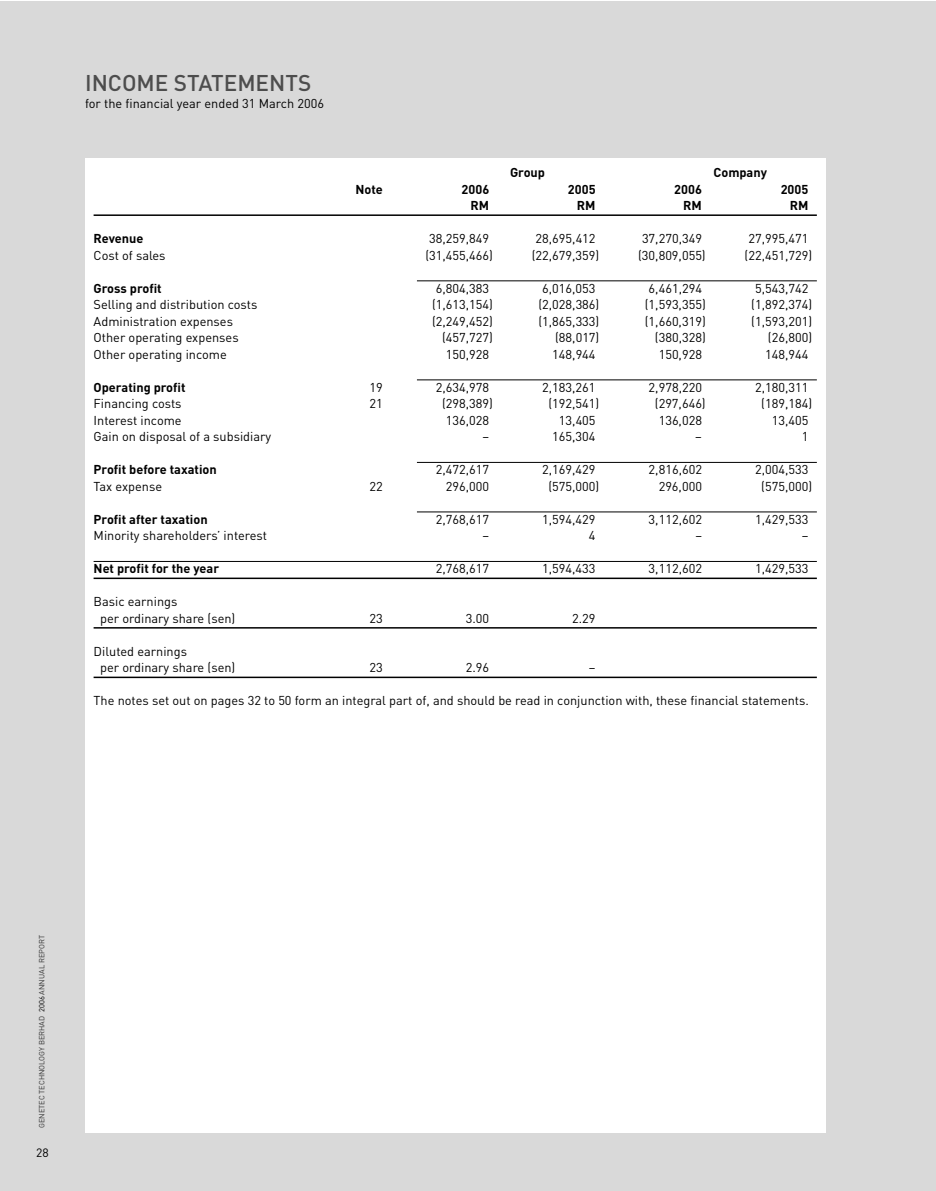
<style>
.page{position:relative;width:936px;height:1191px;background:#fff}
.page>*{position:absolute;margin:0;border:0;box-sizing:border-box;transform-origin:0 0}
.t1{font:500 22.5px "DIN";color:#4d4d4d}
.t2{font:12.75px/16.5px "DIN";color:#000}
.t3{font:700 12.75px "DIN";color:#000}
.t4{font:12px "DIN";color:#000}
.t5{font:7.5px "DIN";color:#333}
.s1{color:#000}
</style>
<div class="page">
<div style="left:0;top:1px;width:935px;height:1190px;background:#d9d9d9"></div>
<div style="left:85px;top:158px;width:740px;height:974px;background:#fff"></div>
<hr style="left:94px;top:214px;width:722px;height:2px;background:#000">
<hr style="left:417px;top:280px;width:399px;height:1px;background:#000">
<hr style="left:417px;top:379px;width:399px;height:1px;background:#000">
<hr style="left:417px;top:462px;width:399px;height:1px;background:#000">
<hr style="left:417px;top:511px;width:399px;height:1px;background:#000">
<hr style="left:94px;top:561px;width:722px;height:1px;background:#000">
<hr style="left:94px;top:577px;width:722px;height:2px;background:#000">
<hr style="left:94px;top:627px;width:722px;height:1px;background:#000">
<hr style="left:94px;top:676px;width:722px;height:2px;background:#000">
<h1 class="t1" style="left:85px;top:75px;width:228px">INCOME STATEMENTS</h1>
<p class="t2" style="left:85px;top:96px;width:240px">for the financial year ended 31 March 2006</p>
<p class="t3" style="left:510px;top:168px;width:37px">Group</p>
<p class="t3" style="left:713px;top:168px;width:55px">Company</p>
<p class="t3" style="left:355px;top:184px;width:29px">Note</p>
<p class="t3" style="left:461px;top:184px;width:29px">2006</p>
<p class="t3" style="left:568px;top:184px;width:29px">2005</p>
<p class="t3" style="left:674px;top:184px;width:29px">2006</p>
<p class="t3" style="left:780px;top:184px;width:29px">2005</p>
<p class="t3" style="left:470px;top:201px;width:20px">RM</p>
<p class="t3" style="left:577px;top:201px;width:20px">RM</p>
<p class="t3" style="left:683px;top:201px;width:20px">RM</p>
<p class="t3" style="left:789px;top:201px;width:20px">RM</p>
<p class="t3" style="left:94px;top:234px;width:51px">Revenue</p>
<p class="t2" style="left:429px;top:232px;width:61px">38,259,849</p>
<p class="t2" style="left:535px;top:232px;width:61px">28,695,412</p>
<p class="t2" style="left:642px;top:232px;width:61px">37,270,349</p>
<p class="t2" style="left:748px;top:232px;width:61px">27,995,471</p>
<p class="t2" style="left:94px;top:248px;width:73px">Cost of sales</p>
<p class="t2" style="left:425px;top:248px;width:69px">(31,455,466)</p>
<p class="t2" style="left:532px;top:248px;width:69px">(22,679,359)</p>
<p class="t2" style="left:638px;top:248px;width:69px">(30,809,055)</p>
<p class="t2" style="left:744px;top:248px;width:69px">(22,451,729)</p>
<p class="t3" style="left:94px;top:283px;width:70px">Gross profit</p>
<p class="t2" style="left:436px;top:281px;width:55px">6,804,383</p>
<p class="t2" style="left:542px;top:281px;width:55px">6,016,053</p>
<p class="t2" style="left:648px;top:281px;width:55px">6,461,294</p>
<p class="t2" style="left:755px;top:281px;width:55px">5,543,742</p>
<p class="t2" style="left:94px;top:298px;width:165px">Selling and distribution costs</p>
<p class="t2" style="left:432px;top:298px;width:62px">(1,613,154)</p>
<p class="t2" style="left:538px;top:298px;width:62px">(2,028,386)</p>
<p class="t2" style="left:644px;top:298px;width:62px">(1,593,355)</p>
<p class="t2" style="left:751px;top:298px;width:62px">(1,892,374)</p>
<p class="t2" style="left:94px;top:314px;width:141px">Administration expenses</p>
<p class="t2" style="left:432px;top:314px;width:62px">(2,249,452)</p>
<p class="t2" style="left:538px;top:314px;width:62px">(1,865,333)</p>
<p class="t2" style="left:644px;top:314px;width:62px">(1,660,319)</p>
<p class="t2" style="left:751px;top:314px;width:62px">(1,593,201)</p>
<p class="t2" style="left:94px;top:331px;width:147px">Other operating expenses</p>
<p class="t2" style="left:442px;top:331px;width:52px">(457,727)</p>
<p class="t2" style="left:555px;top:331px;width:46px">(88,017)</p>
<p class="t2" style="left:654px;top:331px;width:52px">(380,328)</p>
<p class="t2" style="left:767px;top:331px;width:46px">(26,800)</p>
<p class="t2" style="left:94px;top:347px;width:135px">Other operating income</p>
<p class="t2" style="left:446px;top:347px;width:45px">150,928</p>
<p class="t2" style="left:552px;top:347px;width:45px">148,944</p>
<p class="t2" style="left:658px;top:347px;width:45px">150,928</p>
<p class="t2" style="left:765px;top:347px;width:45px">148,944</p>
<p class="t3" style="left:94px;top:382px;width:93px">Operating profit</p>
<p class="t2" style="left:369px;top:380px;width:15px">19</p>
<p class="t2" style="left:436px;top:380px;width:55px">2,634,978</p>
<p class="t2" style="left:542px;top:380px;width:55px">2,183,261</p>
<p class="t2" style="left:648px;top:380px;width:55px">2,978,220</p>
<p class="t2" style="left:755px;top:380px;width:55px">2,180,311</p>
<p class="t2" style="left:94px;top:397px;width:89px">Financing costs</p>
<p class="t2" style="left:369px;top:397px;width:15px">21</p>
<p class="t2" style="left:442px;top:397px;width:52px">(298,389)</p>
<p class="t2" style="left:548px;top:397px;width:52px">(192,541)</p>
<p class="t2" style="left:654px;top:397px;width:52px">(297,646)</p>
<p class="t2" style="left:761px;top:397px;width:52px">(189,184)</p>
<p class="t2" style="left:94px;top:413px;width:90px">Interest income</p>
<p class="t2" style="left:446px;top:413px;width:45px">136,028</p>
<p class="t2" style="left:559px;top:413px;width:38px">13,405</p>
<p class="t2" style="left:658px;top:413px;width:45px">136,028</p>
<p class="t2" style="left:771px;top:413px;width:38px">13,405</p>
<p class="t2" style="left:94px;top:430px;width:179px">Gain on disposal of a subsidiary</p>
<p class="t2" style="left:482px;top:430px;width:8px">–</p>
<p class="t2" style="left:552px;top:430px;width:45px">165,304</p>
<p class="t2" style="left:695px;top:430px;width:8px">–</p>
<p class="t2" style="left:801px;top:430px;width:8px">1</p>
<p class="t3" style="left:94px;top:465px;width:125px">Profit before taxation</p>
<p class="t2" style="left:436px;top:463px;width:55px">2,472,617</p>
<p class="t2" style="left:542px;top:463px;width:55px">2,169,429</p>
<p class="t2" style="left:648px;top:463px;width:55px">2,816,602</p>
<p class="t2" style="left:755px;top:463px;width:55px">2,004,533</p>
<p class="t2" style="left:94px;top:479px;width:70px">Tax expense</p>
<p class="t2" style="left:369px;top:479px;width:15px">22</p>
<p class="t2" style="left:446px;top:479px;width:45px">296,000</p>
<p class="t2" style="left:548px;top:479px;width:52px">(575,000)</p>
<p class="t2" style="left:658px;top:479px;width:45px">296,000</p>
<p class="t2" style="left:761px;top:479px;width:52px">(575,000)</p>
<p class="t3" style="left:94px;top:514px;width:116px">Profit after taxation</p>
<p class="t2" style="left:436px;top:512px;width:55px">2,768,617</p>
<p class="t2" style="left:542px;top:512px;width:55px">1,594,429</p>
<p class="t2" style="left:648px;top:512px;width:55px">3,112,602</p>
<p class="t2" style="left:755px;top:512px;width:55px">1,429,533</p>
<p class="t2" style="left:94px;top:529px;width:175px">Minority shareholders’ interest</p>
<p class="t2" style="left:482px;top:529px;width:8px">–</p>
<p class="t2" style="left:589px;top:529px;width:8px">4</p>
<p class="t2" style="left:695px;top:529px;width:8px">–</p>
<p class="t2" style="left:801px;top:529px;width:8px">–</p>
<p class="t3" style="left:94px;top:564px;width:127px">Net profit for the year</p>
<p class="t2" style="left:436px;top:562px;width:55px">2,768,617</p>
<p class="t2" style="left:542px;top:562px;width:55px">1,594,433</p>
<p class="t2" style="left:648px;top:562px;width:55px">3,112,602</p>
<p class="t2" style="left:755px;top:562px;width:55px">1,429,533</p>
<p class="t2" style="left:100px;top:595px;width:137px;text-indent:-7px">Basic earnings<br>per ordinary share (sen)</p>
<p class="t2" style="left:369px;top:611px;width:15px">23</p>
<p class="t2" style="left:466px;top:611px;width:25px">3.00</p>
<p class="t2" style="left:572px;top:611px;width:25px">2.29</p>
<p class="t2" style="left:100px;top:644px;width:137px;text-indent:-7px">Diluted earnings<br>per ordinary share (sen)</p>
<p class="t2" style="left:369px;top:661px;width:15px">23</p>
<p class="t2" style="left:466px;top:661px;width:25px">2.96</p>
<p class="t2" style="left:589px;top:661px;width:8px">–</p>
<p class="t2" style="left:94px;top:694px;width:716px">The notes set out on pages 32 to 50 form an integral part of, and should be read in conjunction with, these financial statements.</p>
<p class="t5" style="left:39px;top:1128px;width:195px;rotate:-90deg">GENETEC TECHNOLOGY BERHAD <span class="s1">2006</span> ANNUAL REPORT</p>
<p class="t4" style="left:36px;top:1148px;width:14px">28</p>
</div>
